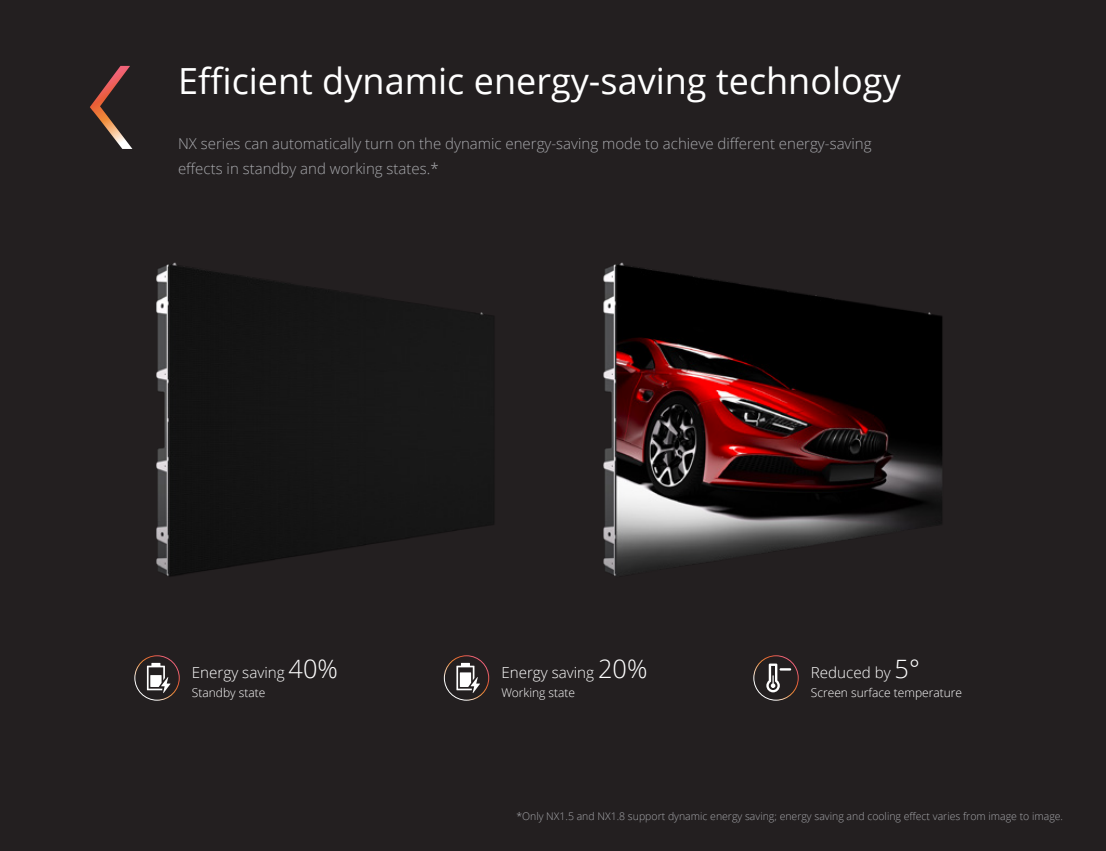
<style>
.page{position:relative;width:1106px;height:851px;background:#fff}
.page>*{position:absolute;margin:0;border:0;box-sizing:border-box;transform-origin:0 0}
.t1{font:36px "Open Sans";color:#fff}
.t2{font:300 15.15px "Open Sans";color:#fff}
.t3{font:300 15px/25.5px "Open Sans";color:#a8a9ad}
.t4{font:300 12px "Open Sans";color:#fff}
.t5{font:300 10.5px "Open Sans";color:#a8a9ad}
.s1{font-size:25.35px}
</style>
<div class="page">
<div style="left:0;top:0;width:1106px;height:850px;background:#231f20"></div>
<svg style="left:90px;top:66px;width:42px;height:83px"></svg>
<div style="left:134px;top:655px;width:46px;height:45px;border:1px solid #fff;border-radius:50%"></div>
<div style="left:444px;top:655px;width:45px;height:45px;border:1px solid #fff;border-radius:50%"></div>
<div style="left:753px;top:655px;width:45px;height:45px;border:1px solid #fff;border-radius:50%"></div>
<svg style="left:766px;top:663px;width:25px;height:29px"></svg>
<svg style="left:456px;top:662px;width:24px;height:31px"></svg>
<img style="left:156px;top:262px;width:338px;height:315px">
<img style="left:603px;top:262px;width:340px;height:314px">
<svg style="left:147px;top:662px;width:23px;height:31px"></svg>
<h1 class="t1" style="left:178px;top:56px;width:724px">Efficient dynamic energy-saving technology</h1>
<p class="t3" style="left:178px;top:130px;width:695px">NX series can automatically turn on the dynamic energy-saving mode to achieve different energy-saving effects in standby and working states.*</p>
<p class="t2" style="left:192px;top:662px;width:147px">Energy saving <span class="s1">40%</span></p>
<p class="t4" style="left:192px;top:684px;width:75px">Standby state</p>
<p class="t2" style="left:501px;top:662px;width:147px">Energy saving <span class="s1">20%</span></p>
<p class="t4" style="left:501px;top:684px;width:75px">Working state</p>
<p class="t2" style="left:811px;top:662px;width:110px">Reduced by <span class="s1">5°</span></p>
<p class="t4" style="left:811px;top:684px;width:153px">Screen surface temperature</p>
<p class="t5" style="left:516px;top:808px;width:548px">*Only NX1.5 and NX1.8 support dynamic energy saving; energy saving and cooling effect varies from image to image.</p>
</div>
